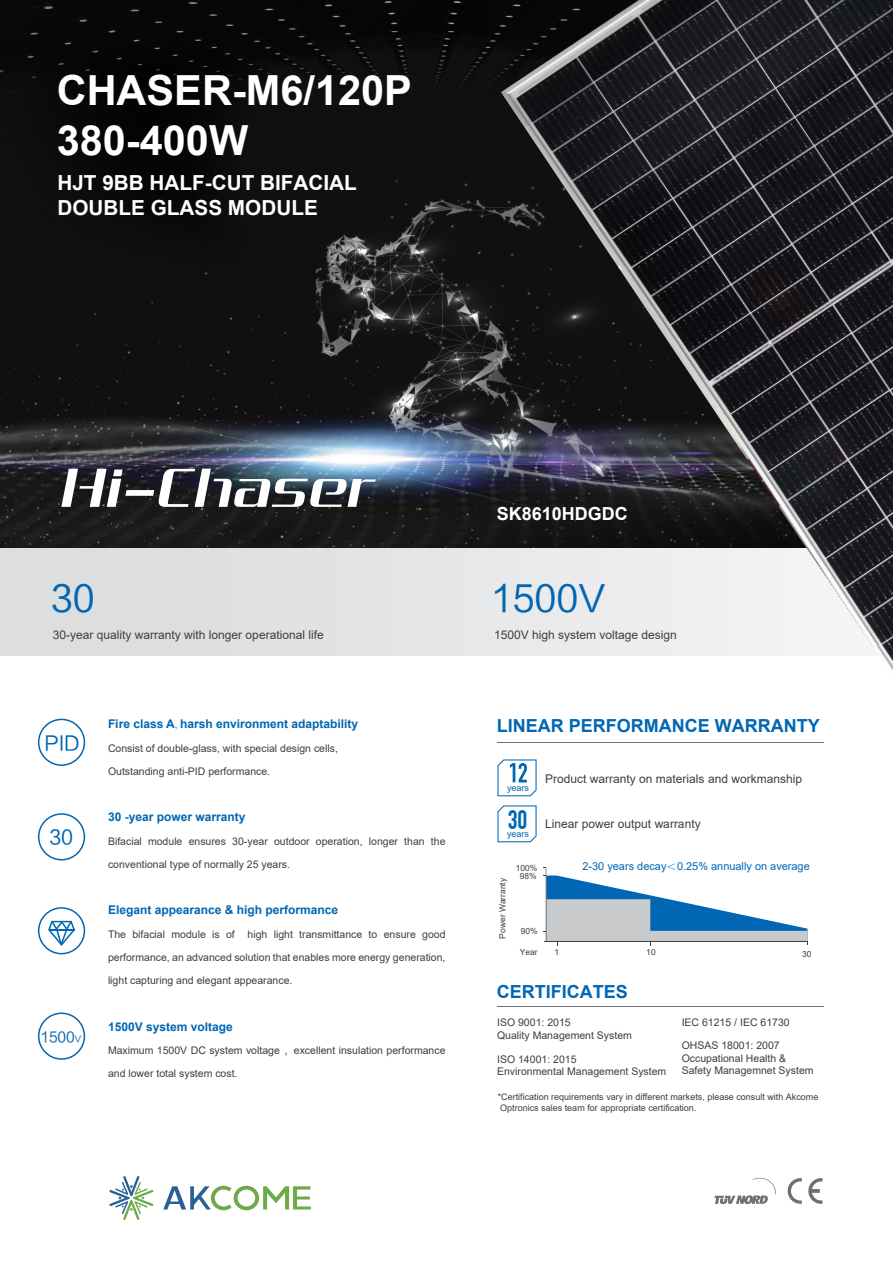
<style>
.page{position:relative;width:893px;height:1263px;background:#fff}
.page>*{position:absolute;margin:0;border:0;box-sizing:border-box;transform-origin:0 0}
.t1{font:700 41.55px/49.8px "Arial";color:#fff}
.t2{font:36px "FZLTHJW GB1 0";color:#0166b3}
.t3{font:700 26.4px "DIN Condensed";color:#0166b3}
.t4{font:700 20.7px/24.9px "Arial";color:#fff}
.t5{font:19.65px "FZLTHJW GB1 0";color:#0166b3}
.t6{font:700 18px "Arial";color:#0166b3}
.t7{font:700 18px "Arial";color:#fff}
.t8{font:14.1px "FZLTHJW GB1 0";color:#0166b3}
.t9{font:12px "Arial";color:#3e3e3f}
.t10{font:700 12px "Arial";color:#0166b3}
.t11{font:10.95px "Arial";color:#0166b3}
.t12{font:10.5px/12.9px "Arial";color:#3e3e3f}
.t13{font:9px/10.8px "Arial";color:#3e3e3f}
.t14{font:9px "Arial";color:#0166b3}
.t15{font:8.4px/8.6px "Arial";color:#3e3e3f;text-align:center}
.s1{font-size:8.7px}
.s2{font-family:"Adobe Song Std";font-weight:300}
</style>
<div class="page">
<img style="left:0;top:0;width:501px;height:549px">
<div style="left:0;top:549px;width:893px;height:107px;background:#dfe0e2"></div>
<svg style="left:808px;top:1178px;width:15px;height:26px"></svg>
<svg style="left:787px;top:1178px;width:15px;height:26px"></svg>
<svg style="left:714px;top:1178px;width:62px;height:26px"></svg>
<svg style="left:109px;top:1176px;width:44px;height:44px"></svg>
<svg style="left:163px;top:1186px;width:148px;height:24px"></svg>
<svg style="left:61px;top:469px;width:315px;height:38px"></svg>
<img style="left:501px;top:0;width:392px;height:670px">
<hr style="left:546px;top:868px;width:1px;height:72px;background:#3e3e3f">
<svg style="left:543px;top:875px;width:265px;height:70px"></svg>
<hr style="left:497px;top:742px;width:326px;height:1px;background:#727477">
<svg style="left:497px;top:805px;width:40px;height:37px"></svg>
<hr style="left:497px;top:1006px;width:326px;height:1px;background:#727477">
<svg style="left:38px;top:719px;width:47px;height:47px"></svg>
<svg style="left:38px;top:813px;width:47px;height:47px"></svg>
<svg style="left:38px;top:1012px;width:47px;height:48px"></svg>
<svg style="left:38px;top:907px;width:47px;height:47px"></svg>
<svg style="left:497px;top:759px;width:40px;height:37px"></svg>
<h1 class="t1" style="left:57px;top:66px;width:357px">CHASER-M6/120P<br>380-400W</h1>
<h3 class="t4" style="left:57px;top:171px;width:301px">HJT 9BB HALF-CUT BIFACIAL<br>DOUBLE GLASS MODULE</h3>
<h3 class="t7" style="left:497px;top:501px;width:132px">SK8610HDGDC</h3>
<h2 class="t2" style="left:51px;top:579px;width:45px">30</h2>
<h2 class="t2" style="left:491px;top:579px;width:116px">1500V</h2>
<p class="t9" style="left:53px;top:626px;width:272px">30-year quality warranty with longer operational life</p>
<p class="t9" style="left:494px;top:626px;width:184px">1500V high system voltage design</p>
<h3 class="t5" style="left:44px;top:732px;width:37px">PID</h3>
<h3 class="t5" style="left:50px;top:826px;width:25px">30</h3>
<h3 class="t8" style="left:40px;top:1029px;width:42px">1500<span class="s1">V</span></h3>
<p class="t10" style="left:108px;top:716px;width:252px">Fire class A<span class="s2">,</span> harsh environment adaptability</p>
<p class="t12" style="left:108px;top:741px;width:231px">Consist of double-glass, with special design cells,</p>
<p class="t12" style="left:108px;top:765px;width:164px">Outstanding anti-PID performance.</p>
<p class="t10" style="left:108px;top:809px;width:139px">30 -year power warranty</p>
<p class="t12" style="left:108px;top:834px;width:339px">Bifacial module ensures 30-year outdoor operation, longer than the</p>
<p class="t12" style="left:108px;top:858px;width:184px">conventional type of normally 25 years.</p>
<p class="t10" style="left:108px;top:902px;width:232px">Elegant appearance &amp; high performance</p>
<p class="t12" style="left:108px;top:927px;width:339px">The bifacial module is of high light transmittance to ensure good</p>
<p class="t12" style="left:108px;top:951px;width:339px">performance, an advanced solution that enables more energy generation,</p>
<p class="t12" style="left:108px;top:974px;width:186px">light capturing and elegant appearance.</p>
<p class="t10" style="left:108px;top:1018px;width:126px">1500V system voltage</p>
<p class="t12" style="left:108px;top:1044px;width:339px">Maximum 1500V DC system voltage <span class="s2">，</span>excellent insulation performance</p>
<p class="t12" style="left:108px;top:1067px;width:131px">and lower total system cost.</p>
<h3 class="t6" style="left:497px;top:713px;width:324px">LINEAR PERFORMANCE WARRANTY</h3>
<p class="t14" style="left:507px;top:781px;width:24px">years</p>
<p class="t14" style="left:507px;top:828px;width:24px">years</p>
<h3 class="t3" style="left:508px;top:804px;width:21px">30</h3>
<p class="t9" style="left:545px;top:770px;width:258px">Product warranty on materials and workmanship</p>
<p class="t9" style="left:545px;top:815px;width:157px">Linear power output warranty</p>
<p class="t15" style="left:498px;top:939px;width:62px;rotate:-90deg">Power Warranty</p>
<p class="t15" style="left:516px;top:863px;width:23px">100%<br>98%</p>
<p class="t15" style="left:521px;top:927px;width:18px">90%</p>
<p class="t15" style="left:520px;top:948px;width:19px">Year</p>
<p class="t11" style="left:582px;top:859px;width:229px">2-30 years decay<span class="s2">＜</span>0.25% annually on average</p>
<p class="t15" style="left:554px;top:948px;width:6px">1</p>
<p class="t15" style="left:646px;top:948px;width:11px">10</p>
<p class="t15" style="left:802px;top:949px;width:11px">30</p>
<h3 class="t6" style="left:497px;top:979px;width:133px">CERTIFICATES</h3>
<p class="t12" style="left:497px;top:1016px;width:75px">ISO 9001: 2015</p>
<p class="t12" style="left:682px;top:1016px;width:109px">IEC 61215 / IEC 61730</p>
<p class="t12" style="left:497px;top:1029px;width:136px">Quality Management System</p>
<p class="t12" style="left:497px;top:1053px;width:171px;line-height:12.3px">ISO 14001: 2015<br>Environmental Management System</p>
<p class="t12" style="left:682px;top:1038px;width:133px">OHSAS 18001: 2007<br>Occupational Health &amp;<br>Safety Managemnet System</p>
<p class="t13" style="left:498px;top:1091px;width:322px">*Certification requirements vary in different markets, please consult with Akcome<br>Optronics sales team for appropriate certification.</p>
</div>
